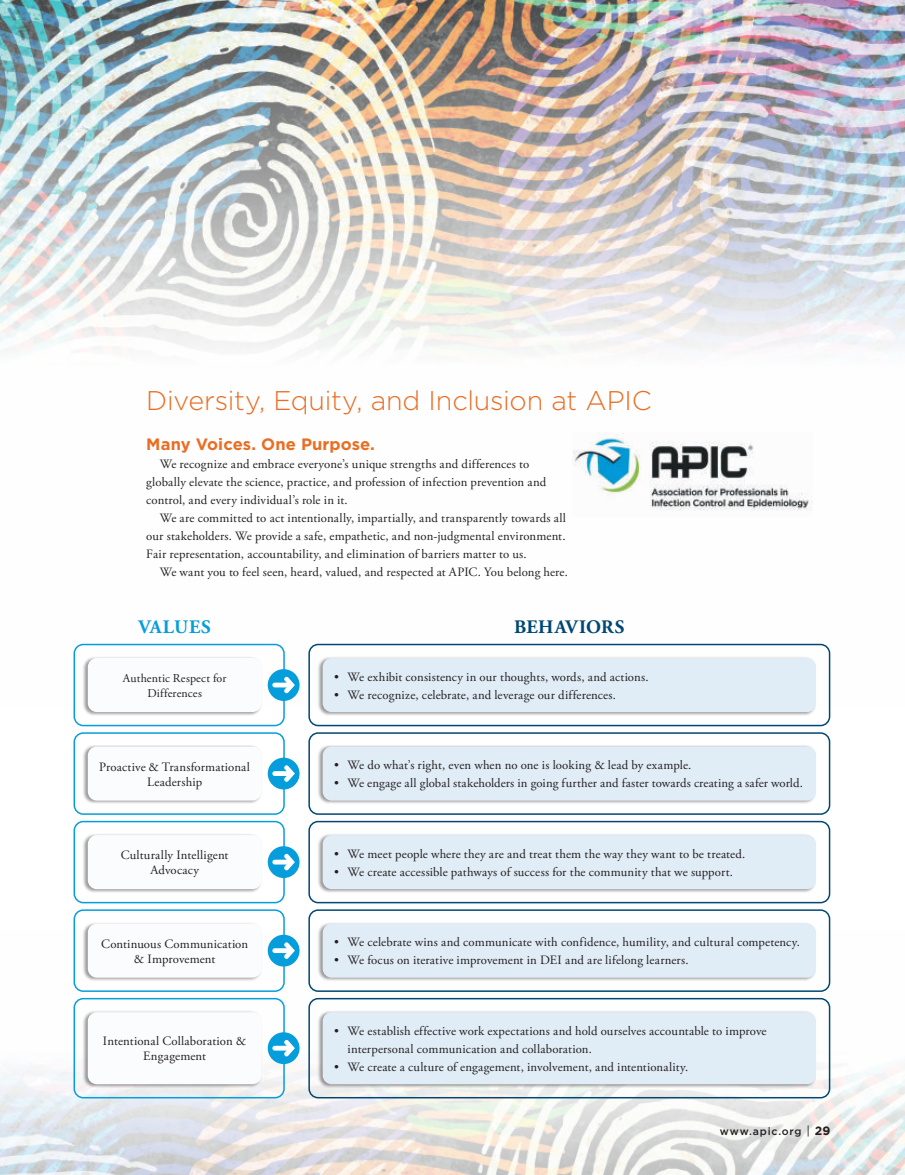
<style>
.page{position:relative;width:905px;height:1175px;background:#fff}
.page>*{position:absolute;margin:0;border:0;box-sizing:border-box;transform-origin:0 0}
.t1{font:300 27px "Gotham";letter-spacing:-.005em;color:#ea6d22}
.t2{font:700 19.05px "Adobe Garamond Pro";letter-spacing:.02em;color:#004773}
.t3{font:700 19.05px "Adobe Garamond Pro";letter-spacing:.04em;color:#069ddc}
.t4{font:700 16.5px "Gotham";letter-spacing:.005em;color:#ea6d22}
.t5{font:12.75px/18px "Adobe Garamond Pro";letter-spacing:.01em;color:#231f20;text-align:center}
.t6{font:12px/15px "Adobe Garamond Pro";letter-spacing:.01em;color:#231f20;text-align:center}
.t7{font:500 10.5px "Gotham";letter-spacing:.075em;color:#231f20}
.s1{font-weight:400;font-size:12px}
.s2{font-weight:700;font-size:12px}
</style>
<div class="page">
<img style="left:0;top:0;width:904px;height:708px">
<img style="left:0;top:930px;width:904px;height:244px">
<img style="left:572px;top:432px;width:240px;height:84px">
<div style="left:74px;top:644px;width:211px;height:82px;border:2px solid #069ddc;border-radius:9px"></div>
<div style="left:82px;top:656px;width:180px;height:60px;background:#231f20;opacity:.45"></div>
<div style="left:88px;top:658px;width:173px;height:54px;background:#fafcfe;border-radius:9px"></div>
<div style="left:74px;top:732px;width:211px;height:82px;border:2px solid #069ddc;border-radius:9px"></div>
<div style="left:82px;top:744px;width:180px;height:60px;background:#231f20;opacity:.45"></div>
<div style="left:88px;top:746px;width:173px;height:54px;background:#fafcfe;border-radius:9px"></div>
<div style="left:74px;top:820px;width:211px;height:83px;border:2px solid #069ddc;border-radius:9px"></div>
<div style="left:82px;top:833px;width:180px;height:60px;background:#231f20;opacity:.45"></div>
<div style="left:88px;top:835px;width:173px;height:54px;background:#fafcfe;border-radius:9px"></div>
<div style="left:74px;top:909px;width:211px;height:83px;border:2px solid #069ddc;border-radius:9px"></div>
<div style="left:82px;top:921px;width:180px;height:60px;background:#231f20;opacity:.45"></div>
<div style="left:88px;top:923px;width:173px;height:54px;background:#fafcfe;border-radius:9px"></div>
<div style="left:74px;top:998px;width:211px;height:100px;border:2px solid #069ddc;border-radius:9px"></div>
<div style="left:82px;top:1010px;width:180px;height:78px;background:#231f20;opacity:.45"></div>
<div style="left:88px;top:1012px;width:173px;height:72px;background:#fafcfe;border-radius:9px"></div>
<div style="left:308px;top:644px;width:522px;height:82px;border:2px solid #004773;border-radius:9px"></div>
<div style="left:317px;top:656px;width:499px;height:60px;background:#231f20;opacity:.45"></div>
<div style="left:322px;top:658px;width:494px;height:54px;background:#e0ecf6;border-radius:9px"></div>
<div style="left:308px;top:732px;width:522px;height:82px;border:2px solid #004773;border-radius:9px"></div>
<div style="left:317px;top:744px;width:499px;height:60px;background:#231f20;opacity:.45"></div>
<div style="left:322px;top:746px;width:494px;height:54px;background:#e0ecf6;border-radius:9px"></div>
<div style="left:308px;top:820px;width:522px;height:83px;border:2px solid #004773;border-radius:9px"></div>
<div style="left:317px;top:833px;width:499px;height:60px;background:#231f20;opacity:.45"></div>
<div style="left:322px;top:835px;width:494px;height:54px;background:#e0ecf6;border-radius:9px"></div>
<div style="left:308px;top:909px;width:522px;height:83px;border:2px solid #004773;border-radius:9px"></div>
<div style="left:317px;top:921px;width:499px;height:60px;background:#231f20;opacity:.45"></div>
<div style="left:322px;top:923px;width:494px;height:54px;background:#e0ecf6;border-radius:9px"></div>
<div style="left:308px;top:998px;width:522px;height:100px;border:2px solid #004773;border-radius:9px"></div>
<div style="left:317px;top:1010px;width:499px;height:78px;background:#231f20;opacity:.45"></div>
<div style="left:322px;top:1012px;width:494px;height:72px;background:#e0ecf6;border-radius:9px"></div>
<div style="left:268px;top:669px;width:31px;height:32px;background:#069ddc;border-radius:50%"></div>
<svg style="left:272px;top:677px;width:23px;height:16px"></svg>
<div style="left:268px;top:757px;width:31px;height:32px;background:#069ddc;border-radius:50%"></div>
<svg style="left:272px;top:765px;width:23px;height:16px"></svg>
<div style="left:268px;top:846px;width:31px;height:32px;background:#069ddc;border-radius:50%"></div>
<svg style="left:272px;top:854px;width:23px;height:16px"></svg>
<div style="left:268px;top:934px;width:31px;height:32px;background:#069ddc;border-radius:50%"></div>
<svg style="left:272px;top:942px;width:23px;height:16px"></svg>
<div style="left:268px;top:1032px;width:31px;height:32px;background:#069ddc;border-radius:50%"></div>
<svg style="left:272px;top:1040px;width:23px;height:16px"></svg>
<h1 class="t1" style="left:146px;top:383px;width:507px">Diversity, Equity, and Inclusion at APIC</h1>
<p class="t4" style="left:146px;top:433px;width:230px">Many Voices. One Purpose.</p>
<p class="t5" style="left:146px;top:455px;width:401px;text-align:left;text-indent:14px">We recognize and embrace everyone’s unique strengths and differences to globally elevate the science, practice, and profession of infection prevention and control, and every individual’s role in it.</p>
<p class="t5" style="left:146px;top:509px;width:421px;text-align:justify;text-indent:14px">We are committed to act intentionally, impartially, and transparently towards all our stakeholders. We provide a safe, empathetic, and non-judgmental environment.<br>Fair representation, accountability, and elimination of barriers matter to us.</p>
<p class="t5" style="left:160px;top:563px;width:410px">We want you to feel seen, heard, valued, and respected at APIC. You belong here.</p>
<h2 class="t3" style="left:138px;top:615px;width:74px">VALUES</h2>
<h2 class="t2" style="left:514px;top:615px;width:112px">BEHAVIORS</h2>
<p class="t6" style="left:123px;top:671px;width:105px">Authentic Respect for<br>Differences</p>
<p class="t5" style="left:334px;top:668px;width:316px">• We exhibit consistency in our thoughts, words, and actions.</p>
<p class="t5" style="left:334px;top:686px;width:283px">• We recognize, celebrate, and leverage our differences.</p>
<p class="t5" style="left:99px;top:759px;width:152px;line-height:15px">Proactive &amp; Transformational<br>Leadership</p>
<p class="t5" style="left:334px;top:756px;width:359px">• We do what’s right, even when no one is looking &amp; lead by example.</p>
<p class="t5" style="left:334px;top:774px;width:470px">• We engage all global stakeholders in going further and faster towards creating a safer world.</p>
<p class="t5" style="left:121px;top:848px;width:109px;line-height:15px">Culturally Intelligent<br>Advocacy</p>
<p class="t5" style="left:334px;top:845px;width:413px">• We meet people where they are and treat them the way they want to be treated.</p>
<p class="t5" style="left:334px;top:863px;width:400px">• We create accessible pathways of success for the community that we support.</p>
<p class="t5" style="left:101px;top:936px;width:148px;line-height:15px">Continuous Communication &amp; Improvement</p>
<p class="t5" style="left:334px;top:933px;width:467px">• We celebrate wins and communicate with confidence, humility, and cultural competency.</p>
<p class="t5" style="left:334px;top:951px;width:356px">• We focus on iterative improvement in DEI and are lifelong learners.</p>
<p class="t5" style="left:103px;top:1034px;width:145px;line-height:15px">Intentional Collaboration &amp;<br>Engagement</p>
<p class="t5" style="left:347px;top:1022px;width:420px;text-align:left;text-indent:-14px">• We establish effective work expectations and hold ourselves accountable to improve interpersonal communication and collaboration.</p>
<p class="t5" style="left:334px;top:1058px;width:356px">• We create a culture of engagement, involvement, and intentionality.</p>
<p class="t7" style="left:719px;top:1124px;width:112px">www.apic.org <span class="s1">|</span> <span class="s2">29</span></p>
</div>
